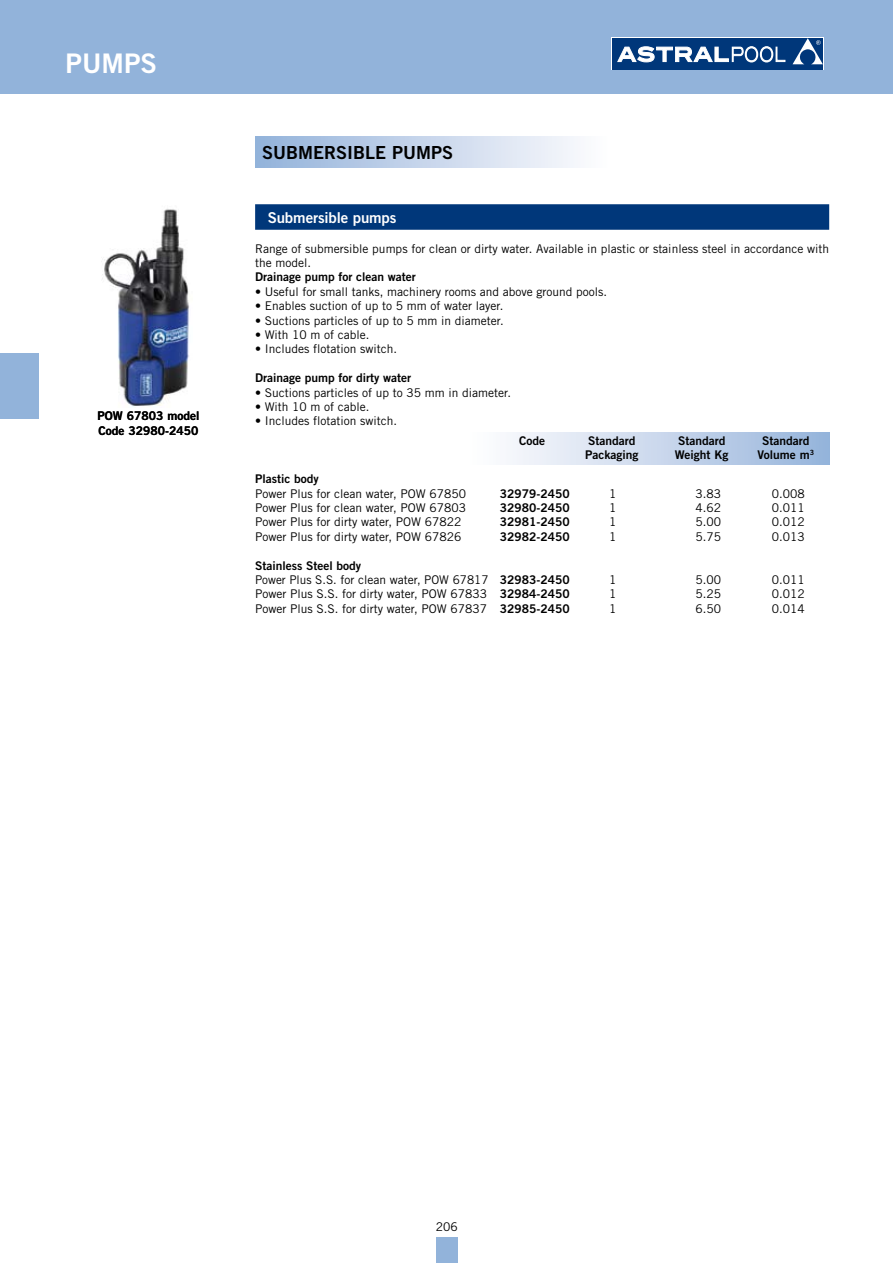
<style>
.page{position:relative;width:893px;height:1263px;background:#fff}
.page>*{position:absolute;margin:0;border:0;box-sizing:border-box;transform-origin:0 0}
.t1{font:27px "Trade Gothic Bold Two";color:#fff}
.t2{font:18px "Trade Gothic Bold Two";color:#000}
.t3{font:15px "Trade Gothic Bold Two";letter-spacing:-.01em;color:#fff}
.t4{font:12px/14.4px "Trade Gothic";color:#000}
.t5{font:12px/14.4px "Trade Gothic Bold Two";color:#000}
.s1{font-family:"Trade Gothic Bold Two"}
</style>
<div class="page">
<div style="left:0;top:0;width:893px;height:94px;background:#92b3da"></div>
<div style="left:436px;top:1237px;width:21px;height:26px;background:#92b3da"></div>
<div style="left:612px;top:38px;width:180px;height:32px;background:#00377a"></div>
<svg style="left:792px;top:64px;width:31px;height:6px"></svg>
<svg style="left:792px;top:38px;width:31px;height:26px"></svg>
<svg style="left:617px;top:46px;width:168px;height:16px"></svg>
<div style="left:0;top:354px;width:39px;height:65px;background:#92b3da"></div>
<div style="left:255px;top:204px;width:574px;height:26px;background:#00377a"></div>
<img style="left:102px;top:208px;width:87px;height:199px">
<div style="left:468px;top:432px;width:361px;height:33px;background:linear-gradient(to right,#fff,#97b4db)"></div>
<div style="left:256px;top:137px;width:351px;height:30px;background:linear-gradient(to right,#93b2da,#fffdfe)"></div>
<h1 class="t1" style="left:66px;top:46px;width:93px">Pumps</h1>
<p class="t5" style="left:97px;top:409px;width:104px">POW 67803 model<br>Code 32980-2450</p>
<h2 class="t2" style="left:262px;top:141px;width:193px">Submersible pumps</h2>
<p class="t3" style="left:268px;top:208px;width:130px">Submersible pumps</p>
<p class="t4" style="left:255px;top:241px;width:576px">Range of submersible pumps for clean or dirty water. Available in plastic or stainless steel in accordance with the model.</p>
<p class="t5" style="left:255px;top:270px;width:162px">Drainage pump for clean water</p>
<p class="t4" style="left:255px;top:284px;width:353px">• Useful for small tanks, machinery rooms and above ground pools.</p>
<p class="t4" style="left:255px;top:299px;width:250px">• Enables suction of up to 5 mm of water layer.</p>
<p class="t4" style="left:255px;top:313px;width:250px">• Suctions particles of up to 5 mm in diameter.</p>
<p class="t4" style="left:255px;top:327px;width:116px">• With 10 m of cable.</p>
<p class="t4" style="left:255px;top:342px;width:143px">• Includes flotation switch.</p>
<p class="t5" style="left:255px;top:371px;width:157px">Drainage pump for dirty water</p>
<p class="t4" style="left:255px;top:385px;width:257px">• Suctions particles of up to 35 mm in diameter.</p>
<p class="t4" style="left:255px;top:399px;width:116px">• With 10 m of cable.</p>
<p class="t4" style="left:255px;top:414px;width:143px">• Includes flotation switch.</p>
<p class="t5" style="left:519px;top:433px;width:52px">Code S</p>
<p class="t5" style="left:595px;top:433px;width:66px">tandard S</p>
<p class="t5" style="left:685px;top:433px;width:63px">tandard S</p>
<p class="t5" style="left:769px;top:433px;width:42px">tandard</p>
<p class="t5" style="left:585px;top:447px;width:55px">Packaging</p>
<p class="t5" style="left:675px;top:447px;width:55px">Weight Kg</p>
<p class="t5" style="left:757px;top:447px;width:58px">Volume m<sup>3</sup></p>
<p class="t5" style="left:255px;top:471px;width:65px">Plastic body</p>
<p class="t4" style="left:255px;top:486px;width:212px">Power Plus for clean water, POW 67850</p>
<p class="t5" style="left:500px;top:486px;width:71px">32979-2450</p>
<p class="t4" style="left:609px;top:486px;width:9px">1</p>
<p class="t4" style="left:695px;top:486px;width:27px">3.83</p>
<p class="t4" style="left:772px;top:486px;width:34px">0.008</p>
<p class="t4" style="left:255px;top:500px;width:212px">Power Plus for clean water, POW 67803</p>
<p class="t5" style="left:500px;top:500px;width:71px">32980-2450</p>
<p class="t4" style="left:609px;top:500px;width:9px">1</p>
<p class="t4" style="left:695px;top:500px;width:27px">4.62</p>
<p class="t4" style="left:772px;top:500px;width:34px">0.011</p>
<p class="t4" style="left:255px;top:515px;width:208px">Power Plus for dirty water, POW 67822</p>
<p class="t5" style="left:500px;top:515px;width:71px">32981-2450</p>
<p class="t4" style="left:609px;top:515px;width:9px">1</p>
<p class="t4" style="left:695px;top:515px;width:27px">5.00</p>
<p class="t4" style="left:772px;top:515px;width:34px">0.012</p>
<p class="t4" style="left:255px;top:529px;width:208px">Power Plus for dirty water, POW 67826</p>
<p class="t5" style="left:500px;top:529px;width:71px">32982-2450</p>
<p class="t4" style="left:609px;top:529px;width:9px">1</p>
<p class="t4" style="left:695px;top:529px;width:27px">5.75</p>
<p class="t4" style="left:772px;top:529px;width:34px">0.013</p>
<p class="t5" style="left:255px;top:558px;width:107px">Stainless Steel body</p>
<p class="t4" style="left:255px;top:572px;width:316px">Power Plus S.S. for clean water, POW 67817 <span class="s1">32983-2450</span></p>
<p class="t4" style="left:609px;top:572px;width:9px">1</p>
<p class="t4" style="left:695px;top:572px;width:27px">5.00</p>
<p class="t4" style="left:772px;top:572px;width:34px">0.011</p>
<p class="t4" style="left:255px;top:587px;width:316px">Power Plus S.S. for dirty water, POW 67833 <span class="s1">32984-2450</span></p>
<p class="t4" style="left:609px;top:587px;width:9px">1</p>
<p class="t4" style="left:695px;top:587px;width:27px">5.25</p>
<p class="t4" style="left:772px;top:587px;width:34px">0.012</p>
<p class="t4" style="left:255px;top:601px;width:316px">Power Plus S.S. for dirty water, POW 67837 <span class="s1">32985-2450</span></p>
<p class="t4" style="left:609px;top:601px;width:9px">1</p>
<p class="t4" style="left:695px;top:601px;width:27px">6.50</p>
<p class="t4" style="left:772px;top:601px;width:34px">0.014</p>
<p class="t4" style="left:436px;top:1220px;width:23px">206</p>
</div>
